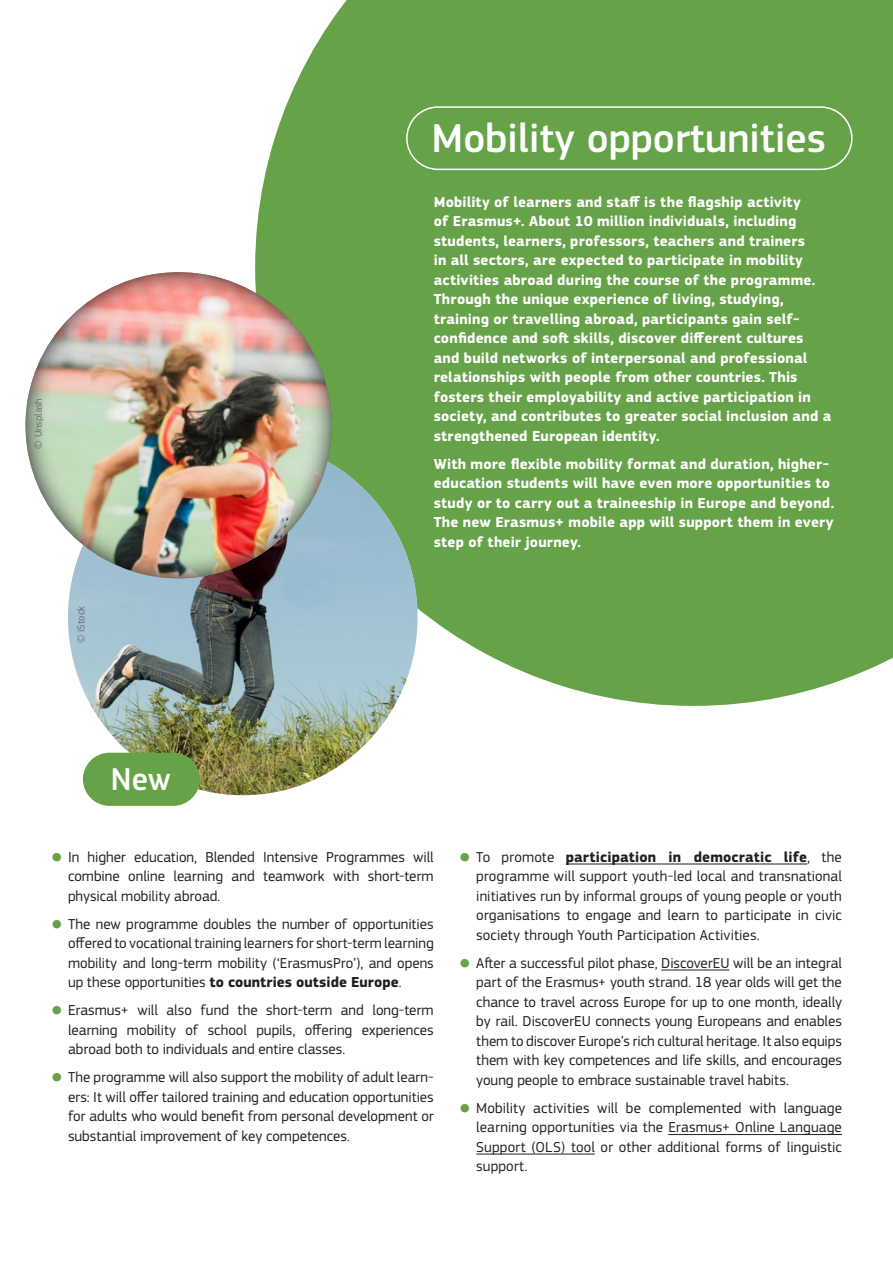
<style>
.page{position:relative;width:893px;height:1263px;background:#fff}
.page>*{position:absolute;margin:0;border:0;box-sizing:border-box;transform-origin:0 0}
.t1{font:500 42px "EC Square Sans Pro";color:#fff}
.t2{font:500 33px "EC Square Sans Pro";color:#fff}
.Body_list{font:15px/19.5px "EC Square Sans Pro";color:#231f20;text-align:justify}
.Body{font:700 15px/19.5px "EC Square Sans Pro";letter-spacing:.01em;color:#fff}
.t3{font:10.5px "EC Square Sans Pro";color:#57585a}
.s1{font-size:13.5px;color:#66a248}
.s2{font-weight:700}
</style>
<div class="page">
<div style="left:255px;top:0;width:638px;height:706px;background:#66a248"></div>
<img style="left:68px;top:439px;width:350px;height:356px">
<img style="left:25px;top:270px;width:307px;height:309px">
<div style="left:406px;top:106px;width:447px;height:64px;border:2px solid #fff;border-radius:31px"></div>
<div style="left:83px;top:753px;width:117px;height:53px;background:#66a248;border-radius:27px"></div>
<hr style="left:566px;top:864px;width:241px;height:1px;background:#231f20">
<hr style="left:661px;top:970px;width:68px;height:1px;background:#231f20">
<hr style="left:668px;top:1134px;width:174px;height:1px;background:#231f20">
<hr style="left:476px;top:1154px;width:119px;height:1px;background:#231f20">
<p class="t3" style="left:32px;top:449px;width:52px;rotate:-90deg">© Unsplash</p>
<p class="t3" style="left:75px;top:643px;width:38px;rotate:-90deg">© iStock</p>
<h1 class="t1" style="left:432px;top:114px;width:396px">Mobility opportunities</h1>
<p class="Body" style="left:434px;top:193px;width:399px">Mobility of learners and staff is the flagship activity<br>of Erasmus+. About 10 million individuals, including students, learners, professors, teachers and trainers<br>in all sectors, are expected to participate in mobility activities abroad during the course of the programme.<br>Through the unique experience of living, studying, training or travelling abroad, participants gain self&shy;confidence and soft skills, discover different cultures and build networks of interpersonal and professional relationships with people from other countries. This fosters their employability and active participation in society, and contributes to greater social inclusion and a strengthened European identity.</p>
<p class="Body" style="left:434px;top:455px;width:402px">With more flexible mobility format and duration, higher&shy;education students will have even more opportunities to study or to carry out a traineeship in Europe and beyond.<br>The new Erasmus+ mobile app will support them in every step of their journey.</p>
<h3 class="t2" style="left:111px;top:760px;width:61px">New</h3>
<p class="Body_list" style="left:68px;top:847px;width:367px;text-indent:-17px"><span class="s1">●</span> In higher education, Blended Intensive Programmes will combine online learning and teamwork with short-term physical mobility abroad.</p>
<p class="Body_list" style="left:68px;top:914px;width:367px;text-indent:-17px"><span class="s1">●</span> The new programme doubles the number of opportunities offered to vocational training learners for short-term learning mobility and long-term mobility (‘ErasmusPro’), and opens up these opportunities <span class="s2">to countries outside Europe</span>.</p>
<p class="Body_list" style="left:68px;top:1001px;width:367px;text-indent:-17px"><span class="s1">●</span> Erasmus+ will also fund the short-term and long-term learning mobility of school pupils, offering experiences abroad both to individuals and entire classes.</p>
<p class="Body_list" style="left:68px;top:1068px;width:367px;text-indent:-17px"><span class="s1">●</span> The programme will also support the mobility of adult learn&shy;ers: It will offer tailored training and education opportunities for adults who would benefit from personal development or substantial improvement of key competences.</p>
<p class="Body_list" style="left:476px;top:847px;width:367px;text-indent:-17px"><span class="s1">●</span> To promote <span class="s2">participation in democratic life</span>, the programme will support youth-led local and transnational initiatives run by informal groups of young people or youth organisations to engage and learn to participate in civic society through Youth Participation Activities.</p>
<p class="Body_list" style="left:476px;top:953px;width:367px;text-indent:-17px"><span class="s1">●</span> After a successful pilot phase, DiscoverEU will be an integral part of the Erasmus+ youth strand. 18 year olds will get the chance to travel across Europe for up to one month, ideally by rail. DiscoverEU connects young Europeans and enables them to discover Europe’s rich cultural heritage. It also equips them with key competences and life skills, and encourages young people to embrace sustainable travel habits.</p>
<p class="Body_list" style="left:476px;top:1098px;width:367px;text-indent:-17px"><span class="s1">●</span> Mobility activities will be complemented with language learning opportunities via the Erasmus+ Online Language Support (OLS) tool or other additional forms of linguistic support.</p>
</div>
